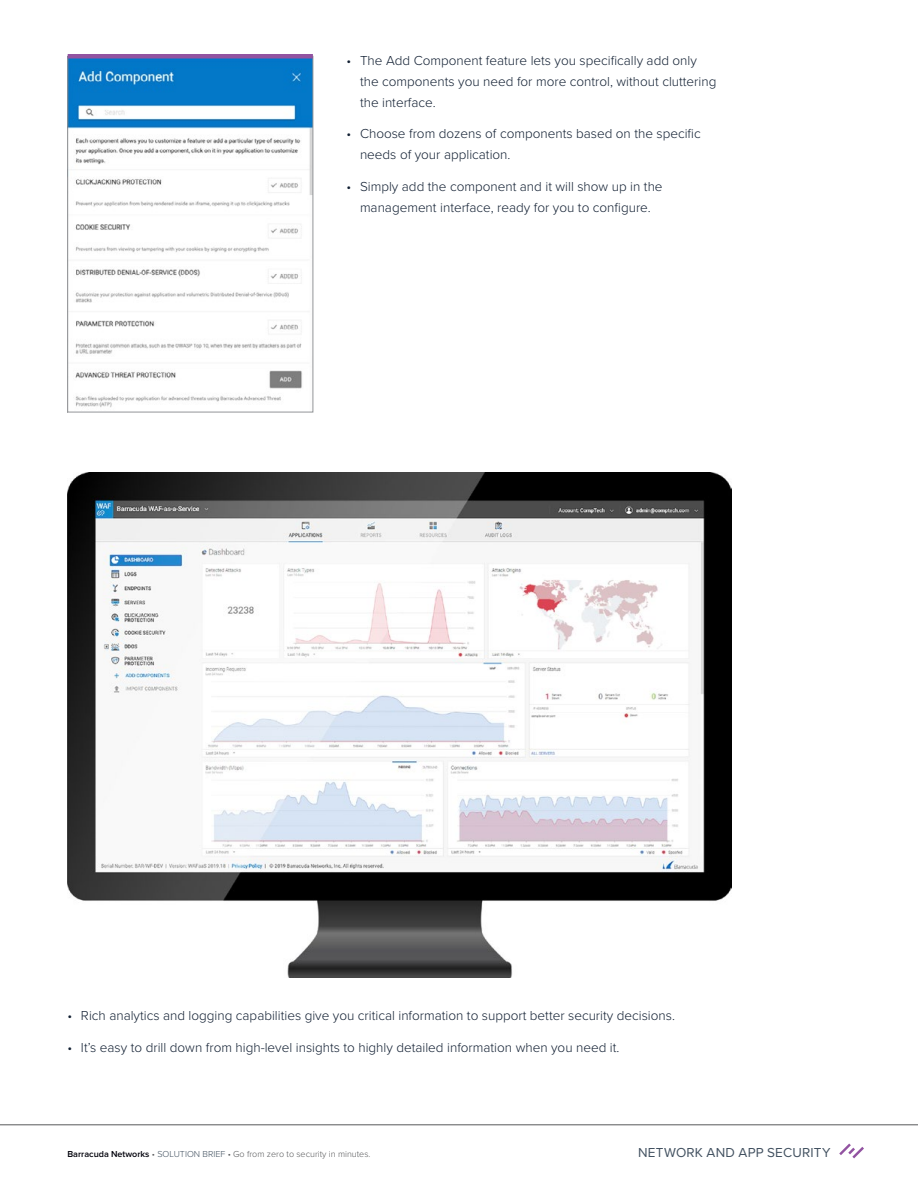
<style>
.page{position:relative;width:918px;height:1188px;background:#fff}
.page>*{position:absolute;margin:0;border:0;box-sizing:border-box;transform-origin:0 0}
.t1{font:300 13.5px/21px "Proxima Nova";color:#111f32}
.t2{font:13.5px "Proxima Nova";letter-spacing:.02em;color:#425160}
.t3{font:300 9px "Proxima Nova";color:#58595b}
.s1{font-weight:600;color:#00000a}
.s2{color:#425160}
</style>
<div class="page">
<svg style="left:839px;top:1144px;width:25px;height:14px"></svg>
<hr style="left:0;top:1125px;width:918px;height:1px;background:#58595b">
<img style="left:70px;top:58px;width:241px;height:350px">
<div style="left:68px;top:56px;width:245px;height:356px;border:1px solid #939598"></div>
<hr style="left:68px;top:54px;width:245px;height:4px;background:#9253a1">
<img style="left:68px;top:472px;width:664px;height:506px">
<p class="t1" style="left:360px;top:49px;width:358px;text-indent:-14px">• The Add Component feature lets you specifically add only the components you need for more control, without cluttering the interface.</p>
<p class="t1" style="left:360px;top:122px;width:342px;text-indent:-14px">• Choose from dozens of components based on the specific needs of your application.</p>
<p class="t1" style="left:346px;top:175px;width:318px;text-align:center">• Simply add the component and it will show up in the management interface, ready for you to configure.</p>
<p class="t1" style="left:67px;top:1004px;width:609px">• Rich analytics and logging capabilities give you critical information to support better security decisions.</p>
<p class="t1" style="left:67px;top:1036px;width:553px">• It’s easy to drill down from high-level insights to highly detailed information when you need it.</p>
<p class="t3" style="left:68px;top:1147px;width:304px"><span class="s1">Barracuda Networks</span> • <span class="s2">SOLUTION BRIEF</span> • Go from zero to security in minutes.</p>
<p class="t2" style="left:638px;top:1144px;width:194px">NETWORK AND APP SECURITY</p>
</div>
